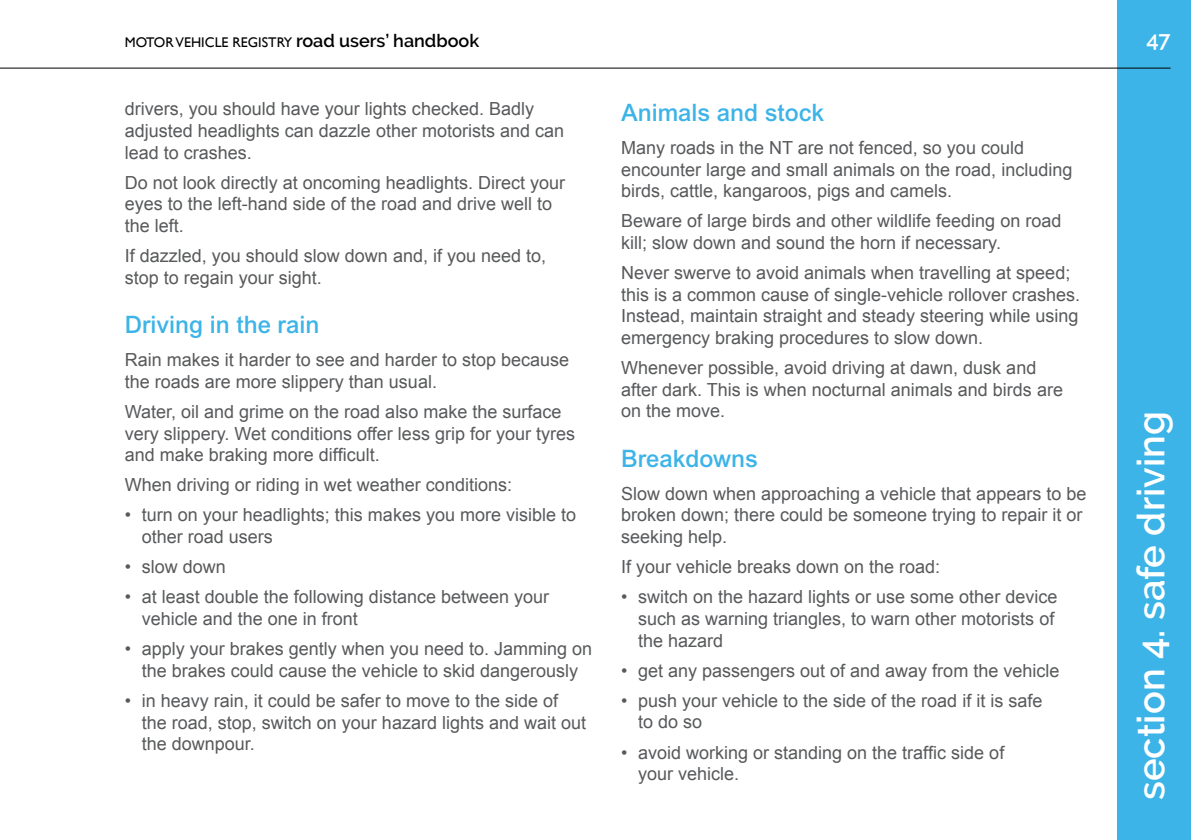
<style>
.page{position:relative;width:1191px;height:840px;background:#fff}
.page>*{position:absolute;margin:0;border:0;box-sizing:border-box;transform-origin:0 0}
.t1{font:600 38px "Raleway";color:#fff}
.t2{font:500 24px "Arial";color:#3cb4e7}
.t3{font:600 22px "Raleway";color:#fff}
.t4{font:18px/21.6px "Arial";color:#58595b}
.t5{font:14px "Gill Sans";color:#000}
.s1{font-family:"Raleway";font-weight:600;font-size:18px}
</style>
<div class="page">
<div style="left:1117px;top:0;width:74px;height:839px;background:#3cb4e7"></div>
<hr style="left:0;top:68px;width:1170px;height:1px;background:#000">
<p class="t5" style="left:125px;top:34px;width:356px">MOTOR VEHICLE REGISTRY <span class="s1">road users’ handbook</span></p>
<p class="t4" style="left:125px;top:98px;width:441px">drivers, you should have your lights checked. Badly adjusted headlights can dazzle other motorists and can lead to crashes.</p>
<p class="t4" style="left:125px;top:172px;width:442px">Do not look directly at oncoming headlights. Direct your eyes to the left-hand side of the road and drive well to the left.</p>
<p class="t4" style="left:125px;top:245px;width:423px">If dazzled, you should slow down and, if you need to, stop to regain your sight.</p>
<h2 class="t2" style="left:125px;top:310px;width:196px">Driving in the rain</h2>
<p class="t4" style="left:125px;top:349px;width:446px">Rain makes it harder to see and harder to stop because the roads are more slippery than usual.</p>
<p class="t4" style="left:125px;top:401px;width:452px">Water, oil and grime on the road also make the surface very slippery. Wet conditions offer less grip for your tyres and make braking more difficult.</p>
<p class="t4" style="left:125px;top:474px;width:389px">When driving or riding in wet weather conditions:</p>
<p class="t4" style="left:142px;top:504px;width:436px;text-indent:-17px">• turn on your headlights; this makes you more visible to other road users</p>
<p class="t4" style="left:125px;top:556px;width:103px">• slow down</p>
<p class="t4" style="left:142px;top:586px;width:409px;text-indent:-17px">• at least double the following distance between your vehicle and the one in front</p>
<p class="t4" style="left:125px;top:637px;width:469px;text-align:center">• apply your brakes gently when you need to. Jamming on the brakes could cause the vehicle to skid dangerously</p>
<p class="t4" style="left:142px;top:689px;width:446px;text-indent:-17px">• in heavy rain, it could be safer to move to the side of the road, stop, switch on your hazard lights and wait out the downpour.</p>
<h2 class="t2" style="left:621px;top:98px;width:205px">Animals and stock</h2>
<p class="t4" style="left:621px;top:137px;width:453px">Many roads in the NT are not fenced, so you could encounter large and small animals on the road, including birds, cattle, kangaroos, pigs and camels.</p>
<p class="t4" style="left:621px;top:210px;width:442px">Beware of large birds and other wildlife feeding on road kill; slow down and sound the horn if necessary.</p>
<p class="t4" style="left:621px;top:262px;width:461px">Never swerve to avoid animals when travelling at speed; this is a common cause of single-vehicle rollover crashes.<br>Instead, maintain straight and steady steering while using emergency braking procedures to slow down.</p>
<p class="t4" style="left:621px;top:357px;width:443px">Whenever possible, avoid driving at dawn, dusk and after dark. This is when nocturnal animals and birds are on the move.</p>
<h2 class="t2" style="left:621px;top:444px;width:138px">Breakdowns</h2>
<p class="t4" style="left:621px;top:482px;width:467px">Slow down when approaching a vehicle that appears to be broken down; there could be someone trying to repair it or seeking help.</p>
<p class="t4" style="left:621px;top:556px;width:321px">If your vehicle breaks down on the road:</p>
<p class="t4" style="left:638px;top:586px;width:421px;text-indent:-17px">• switch on the hazard lights or use some other device such as warning triangles, to warn other motorists of the hazard</p>
<p class="t4" style="left:621px;top:659px;width:440px">• get any passengers out of and away from the vehicle</p>
<p class="t4" style="left:638px;top:689px;width:406px;text-indent:-17px">• push your vehicle to the side of the road if it is safe to do so</p>
<p class="t4" style="left:638px;top:741px;width:368px;text-indent:-17px">• avoid working or standing on the traffic side of your vehicle.</p>
<p class="t3" style="left:1146px;top:27px;width:26px">47</p>
<h1 class="t1" style="left:1129px;top:799px;width:390px;rotate:-90deg">section 4. safe driving</h1>
</div>
